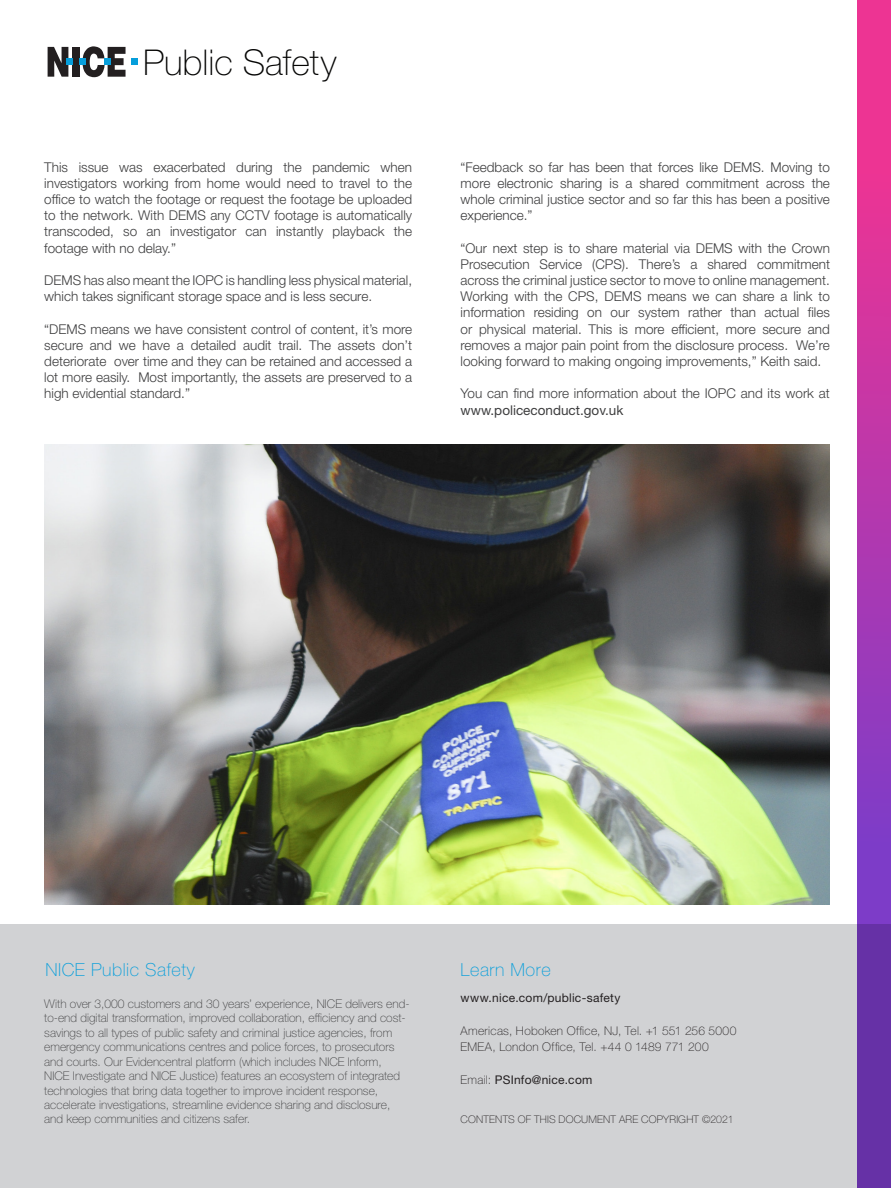
<style>
.page{position:relative;width:891px;height:1188px;background:#fff}
.page>*{position:absolute;margin:0;border:0;box-sizing:border-box;transform-origin:0 0}
.t1{font:100 35.55px "Helvetica Neue LT Std";color:#050504}
.About_Nice_Title_11{font:100 18px "Helvetica Neue LT Std";letter-spacing:.03em;color:#069edb}
.Body_Text_9_11__grey{font:300 13.5px/16.2px "Helvetica Neue LT Std";color:#3e3e3f;text-align:justify}
.About_Nice_Text_8{font:100 12px/14.5px "Helvetica Neue LT Std";color:#3e3e3f}
.CONTACTS_TEXT_8{font:100 12px "Helvetica Neue LT Std";letter-spacing:.025em;color:#231f20}
.CONTACTS_TEXT_8-2{font:12px "Helvetica Neue LT Std";letter-spacing:.025em;color:#231f20}
.Body_Text_Light_7_9{font:100 10.5px "Helvetica Neue LT Std";letter-spacing:.02em;color:#231f20}
.s1{font-weight:400}
.s2{font-weight:100}
</style>
<div class="page">
<div style="left:0;top:924px;width:891px;height:264px;background:#d1d2d4"></div>
<svg style="left:857px;top:0;width:34px;height:1188px;background:#a736a9"></svg>
<svg style="left:82px;top:46px;width:44px;height:31px"></svg>
<div style="left:73px;top:47px;width:7px;height:30px;background:#231f20"></div>
<svg style="left:48px;top:47px;width:20px;height:30px"></svg>
<div style="left:105px;top:58px;width:6px;height:7px;background:#069edb"></div>
<div style="left:80px;top:58px;width:6px;height:7px;background:#069edb"></div>
<div style="left:66px;top:58px;width:7px;height:7px;background:#069edb"></div>
<svg style="left:132px;top:59px;width:6px;height:6px"></svg>
<img style="left:45px;top:444px;width:784px;height:460px">
<p class="t1" style="left:143px;top:42px;width:195px">Public Safety</p>
<p class="Body_Text_9_11__grey" style="left:44px;top:158px;width:369px">This issue was exacerbated during the pandemic when investigators working from home would need to travel to the office to watch the footage or request the footage be uploaded to the network. With DEMS any CCTV footage is automatically transcoded, so an investigator can instantly playback the footage with no delay.”</p>
<p class="Body_Text_9_11__grey" style="left:44px;top:272px;width:369px">DEMS has also meant the IOPC is handling less physical material, which takes significant storage space and is less secure.</p>
<p class="Body_Text_9_11__grey" style="left:44px;top:320px;width:369px">“DEMS means we have consistent control of content, it’s more secure and we have a detailed audit trail. The assets don’t deteriorate over time and they can be retained and accessed a lot more easily. Most importantly, the assets are preserved to a high evidential standard.”</p>
<p class="Body_Text_9_11__grey" style="left:461px;top:158px;width:371px">“Feedback so far has been that forces like DEMS. Moving to more electronic sharing is a shared commitment across the whole criminal justice sector and so far this has been a positive experience.”</p>
<p class="Body_Text_9_11__grey" style="left:461px;top:239px;width:371px">“Our next step is to share material via DEMS with the Crown Prosecution Service (CPS). There’s a shared commitment across the criminal justice sector to move to online management.<br>Working with the CPS, DEMS means we can share a link to information residing on our system rather than actual files or physical material. This is more efficient, more secure and removes a major pain point from the disclosure process. We’re looking forward to making ongoing improvements,” Keith said.</p>
<p class="Body_Text_9_11__grey" style="left:461px;top:385px;width:371px">You can find more information about the IOPC and its work at <span class="s1">www.policeconduct.gov.uk</span></p>
<p class="About_Nice_Title_11" style="left:45px;top:959px;width:151px">NICE Public Safety</p>
<p class="About_Nice_Text_8" style="left:44px;top:996px;width:367px">With over 3,000 customers and 30 years’ experience, NICE delivers end&shy;to-end digital transformation, improved collaboration, efficiency and cost&shy;savings to all types of public safety and criminal justice agencies, from emergency communications centres and police forces, to prosecutors and courts. Our Evidencentral platform (which includes NICE Inform, NICE Investigate and NICE Justice) features an ecosystem of integrated technologies that bring data together to improve incident response, accelerate investigations, streamline evidence sharing and disclosure, and keep communities and citizens safer.</p>
<p class="About_Nice_Title_11" style="left:461px;top:959px;width:92px">Learn More</p>
<p class="CONTACTS_TEXT_8-2" style="left:461px;top:990px;width:161px">www.nice.com/public-safety</p>
<p class="CONTACTS_TEXT_8" style="left:461px;top:1024px;width:277px">Americas, Hoboken Office, NJ, Tel. +1 551 256 5000</p>
<p class="CONTACTS_TEXT_8" style="left:461px;top:1040px;width:250px">EMEA, London Office, Tel. +44 0 1489 771 200</p>
<p class="CONTACTS_TEXT_8-2" style="left:461px;top:1073px;width:133px"><span class="s2">Email:</span> PSInfo@nice.com</p>
<p class="Body_Text_Light_7_9" style="left:461px;top:1113px;width:274px">CONTENTS OF THIS DOCUMENT ARE COPYRIGHT ©2021</p>
</div>
